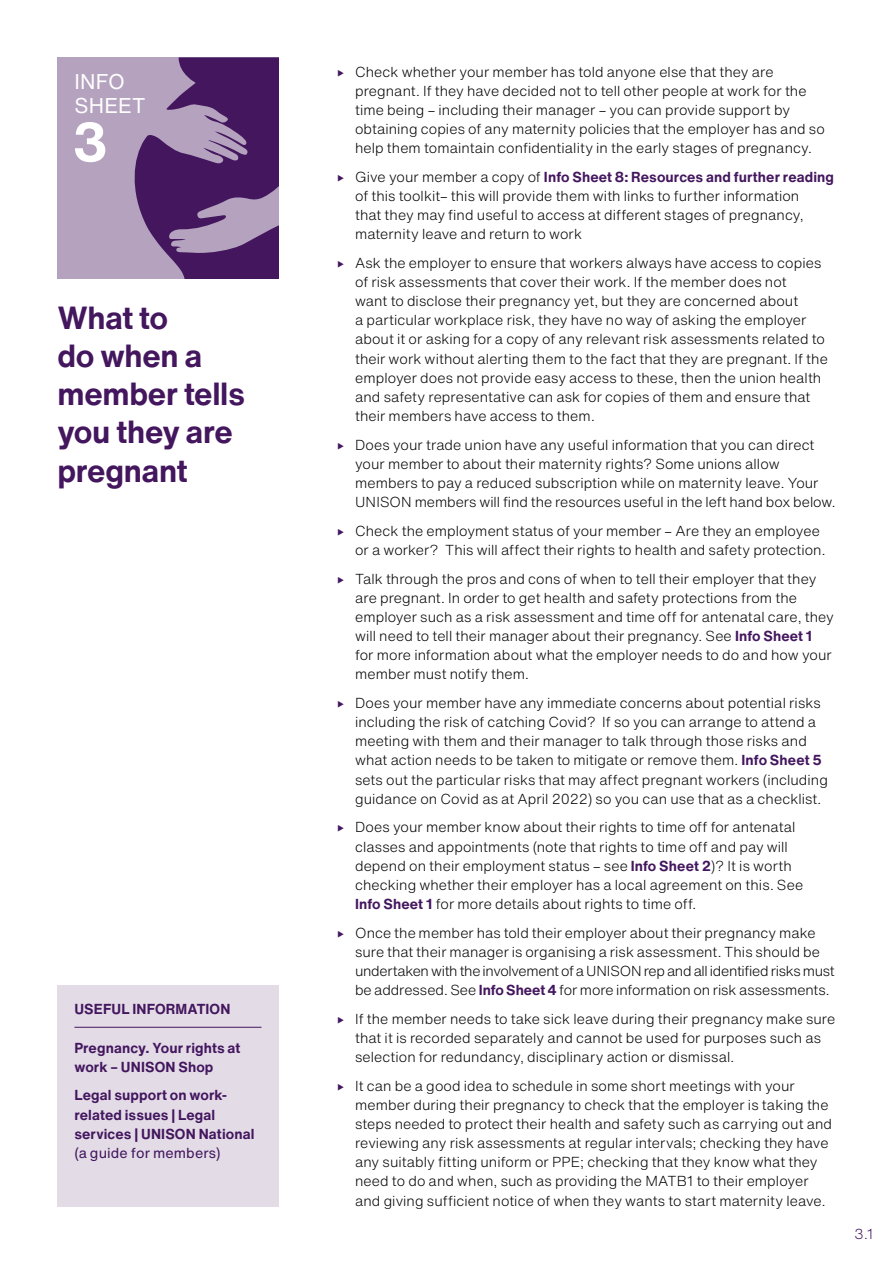
<style>
.page{position:relative;width:893px;height:1263px;background:#fff}
.page>*{position:absolute;margin:0;border:0;box-sizing:border-box;transform-origin:0 0}
.body{font:700 54px "Helvetica Now Text";color:#fff}
.t1{font:700 31.5px/38.2px "Helvetica Now Text";letter-spacing:-.01em;color:#43165e}
.body-2{font:21px/23.9px "Helvetica Now Text";letter-spacing:.015em;color:#fff}
.t2{font:300 14.25px/19.2px "Helvetica Now Text";letter-spacing:.005em;color:#000}
.bullets{font:700 14.25px/19.2px "Helvetica Now Text";letter-spacing:.01em;color:#43165e}
.t3{font:300 14.25px "Helvetica Now Text";color:#43165e}
.s1{font-weight:400}
.s2{font-weight:700;color:#43165e}
</style>
<div class="page">
<div style="left:57px;top:985px;width:222px;height:221px;background:#e3dce7"></div>
<hr style="left:74px;top:1027px;width:187px;height:1px;background:#43165e">
<div style="left:57px;top:57px;width:222px;height:222px;background:#b4a2be"></div>
<svg style="left:134px;top:57px;width:145px;height:222px"></svg>
<p class="body-2" style="left:74px;top:69px;width:73px">INFO<br>SHEET</p>
<p class="body" style="left:72px;top:101px;width:37px">3</p>
<h1 class="t1" style="left:57px;top:297px;width:189px">What to<br>do when a member tells you they are pregnant</h1>
<p class="bullets" style="left:74px;top:999px;width:158px">USEFUL INFORMATION</p>
<p class="bullets" style="left:74px;top:1037px;width:168px">Pregnancy. Your rights at work – UNISON Shop</p>
<p class="bullets" style="left:74px;top:1085px;width:182px">Legal support on work&shy;related issues | Legal services | UNISON National <span class="s1">(a guide for members)</span></p>
<p class="t2" style="left:355px;top:61px;width:471px">Check whether your member has told anyone else that they are pregnant. If they have decided not to tell other people at work for the time being – including their manager – you can provide support by obtaining copies of any maternity policies that the employer has and so help them tomaintain confidentiality in the early stages of pregnancy.</p>
<p class="t2" style="left:355px;top:167px;width:480px">Give your member a copy of <span class="s2">Info Sheet 8: Resources and further reading </span>of this toolkit– this will provide them with links to further information<br>that they may find useful to access at different stages of pregnancy, maternity leave and return to work</p>
<p class="t2" style="left:355px;top:253px;width:474px">Ask the employer to ensure that workers always have access to copies of risk assessments that cover their work. If the member does not<br>want to disclose their pregnancy yet, but they are concerned about<br>a particular workplace risk, they have no way of asking the employer about it or asking for a copy of any relevant risk assessments related to their work without alerting them to the fact that they are pregnant. If the employer does not provide easy access to these, then the union health and safety representative can ask for copies of them and ensure that their members have access to them.</p>
<p class="t2" style="left:355px;top:434px;width:482px">Does your trade union have any useful information that you can direct your member to about their maternity rights? Some unions allow members to pay a reduced subscription while on maternity leave. Your UNISON members will find the resources useful in the left hand box below.</p>
<p class="t2" style="left:355px;top:521px;width:472px">Check the employment status of your member – Are they an employee or a worker? This will affect their rights to health and safety protection.</p>
<p class="t2" style="left:355px;top:568px;width:480px">Talk through the pros and cons of when to tell their employer that they are pregnant. In order to get health and safety protections from the employer such as a risk assessment and time off for antenatal care, they will need to tell their manager about their pregnancy. See <span class="s2">Info Sheet 1 </span>for more information about what the employer needs to do and how your member must notify them.</p>
<p class="t2" style="left:355px;top:693px;width:474px">Does your member have any immediate concerns about potential risks including the risk of catching Covid? If so you can arrange to attend a meeting with them and their manager to talk through those risks and what action needs to be taken to mitigate or remove them. <span class="s2">Info Sheet 5 </span>sets out the particular risks that may affect pregnant workers (including guidance on Covid as at April 2022) so you can use that as a checklist.</p>
<p class="t2" style="left:355px;top:817px;width:450px">Does your member know about their rights to time off for antenatal classes and appointments (note that rights to time off and pay will depend on their employment status – see <span class="s2">Info Sheet 2</span>)? It is worth checking whether their employer has a local agreement on this. See <span class="s2">Info Sheet 1</span> for more details about rights to time off.</p>
<p class="t2" style="left:355px;top:922px;width:481px">Once the member has told their employer about their pregnancy make sure that their manager is organising a risk assessment. This should be undertaken with the involvement of a UNISON rep and all identified risks must be addressed. See <span class="s2">Info Sheet 4</span> for more information on risk assessments.</p>
<p class="t2" style="left:355px;top:1009px;width:482px">If the member needs to take sick leave during their pregnancy make sure that it is recorded separately and cannot be used for purposes such as selection for redundancy, disciplinary action or dismissal.</p>
<p class="t2" style="left:355px;top:1075px;width:479px">It can be a good idea to schedule in some short meetings with your member during their pregnancy to check that the employer is taking the steps needed to protect their health and safety such as carrying out and reviewing any risk assessments at regular intervals; checking they have any suitably fitting uniform or PPE; checking that they know what they need to do and when, such as providing the MATB1 to their employer and giving sufficient notice of when they wants to start maternity leave.</p>
<p class="t3" style="left:855px;top:1223px;width:20px">3.1</p>
</div>
